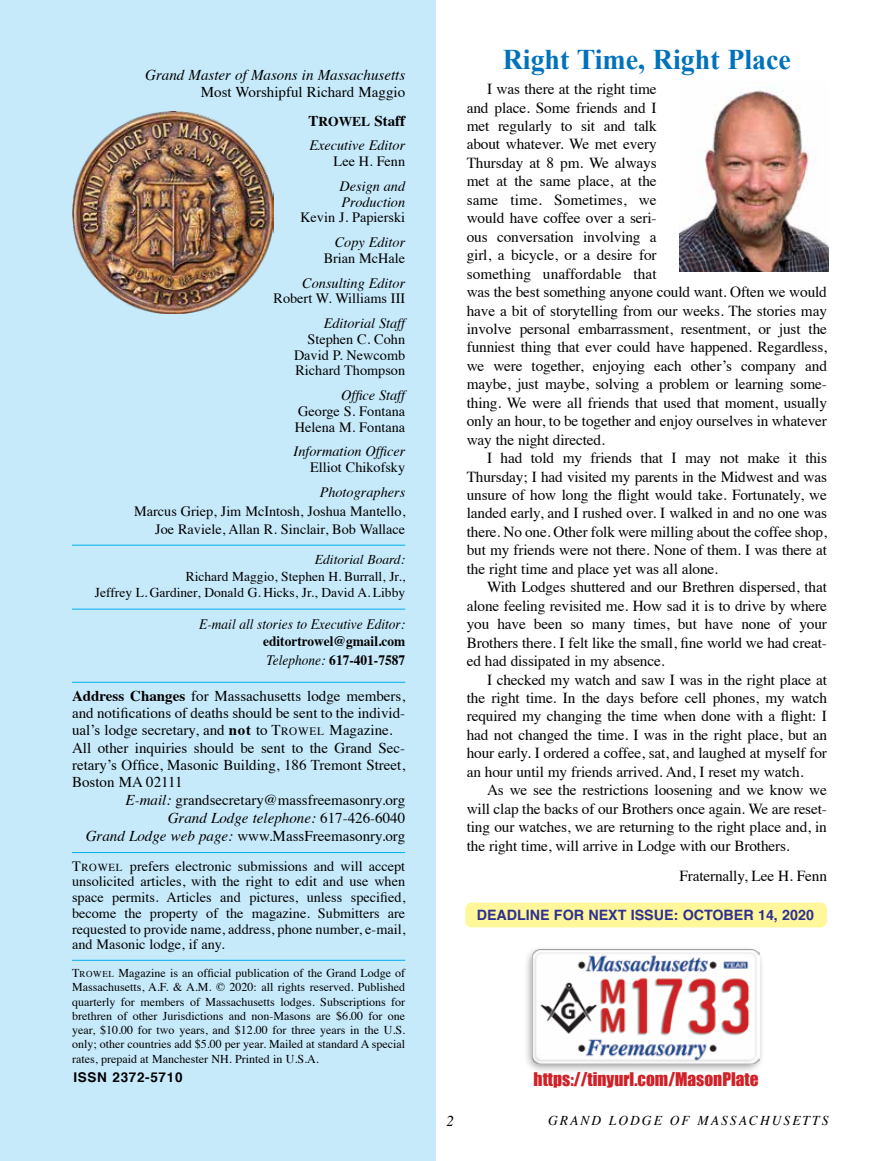
<style>
.page{position:relative;width:878px;height:1161px;background:#fff}
.page>*{position:absolute;margin:0;border:0;box-sizing:border-box;transform-origin:0 0}
.t1{font:700 28.5px "Times New Roman";color:#0072bc}
.t2{font:17.25px "Impact";color:#cf2127}
.t3{font:15.3px/18.5px "Times";letter-spacing:-.01em;color:#000;text-align:justify}
.t4{font:15px/17.2px "Times";color:#000;text-align:right}
.t5{font:italic 15px "Times";color:#000}
.t6{font:700 14.4px/19.5px "Times";color:#000;scale:.93 1}
.t7{font:italic 14.4px "Times";color:#000;scale:.93 1}
.t8{font:14.25px/15.8px "Times";color:#000;text-align:justify}
.t9{font:italic 14.25px/15.8px "Times";color:#000}
.t10{font:700 14.25px "Helvetica";color:#2e3092}
.t11{font:13.5px/16.4px "Times";color:#000;text-align:right}
.t12{font:italic 13.5px "Times";letter-spacing:.15em;color:#000}
.t13{font:italic 13.5px "Times";color:#000}
.t14{font:700 13.5px "Helvetica";letter-spacing:.05em;color:#000}
.t15{font:12px/14.2px "Times";color:#000;text-align:justify}
.s1{font-weight:700}
.s2{font-weight:700;font-size:13.5px}
.s3{font-weight:400;font-style:italic}
.s4{font-size:11.25px}
.s5{font-style:italic}
.s6{font-style:inherit}
.s7{font-size:10.65px}
.s8{font-size:9px}
</style>
<div class="page">
<div style="left:465px;top:903px;width:361px;height:24px;background:#fff799;border-radius:6px"></div>
<img style="left:679px;top:90px;width:149px;height:181px">
<div style="left:522px;top:945px;width:243px;height:129px;background:#000;opacity:.4"></div>
<img style="left:533px;top:950px;width:226px;height:113px">
<div style="left:0;top:0;width:435px;height:1161px;background:#c7eafb"></div>
<hr style="left:72px;top:960px;width:333px;height:1px;background:#00aeef">
<hr style="left:72px;top:852px;width:333px;height:1px;background:#00aeef">
<hr style="left:72px;top:682px;width:333px;height:1px;background:#00aeef">
<hr style="left:72px;top:609px;width:333px;height:1px;background:#00aeef">
<hr style="left:72px;top:545px;width:333px;height:1px;background:#00aeef">
<img style="left:73px;top:112px;width:200px;height:201px">
<p class="t5" style="left:145px;top:62px;width:261px">Grand Master of Masons in Massachusetts</p>
<p class="t4" style="left:201px;top:76px;width:206px;line-height:28.5px">Most Worshipful Richard Maggio<br><span class="s1">T</span><span class="s2">ROWEL</span> <span class="s1">Staff</span></p>
<p class="t9" style="left:309px;top:137px;width:97px">Executive Editor</p>
<p class="t8" style="left:333px;top:152px;width:73px">Lee H. Fenn</p>
<p class="t9" style="left:339px;top:177px;width:67px">Design and<br>Production</p>
<p class="t8" style="left:300px;top:208px;width:106px">Kevin J. Papierski</p>
<p class="t9" style="left:335px;top:234px;width:72px">Copy Editor</p>
<p class="t8" style="left:324px;top:249px;width:83px">Brian McHale</p>
<p class="t9" style="left:302px;top:274px;width:104px">Consulting Editor</p>
<p class="t8" style="left:273px;top:289px;width:133px">Robert W. Williams III</p>
<p class="t9" style="left:323px;top:315px;width:83px">Editorial Staff</p>
<p class="t8" style="left:294px;top:330px;width:113px;text-indent:13px">Stephen C. Cohn David P. Newcomb Richard Thompson</p>
<p class="t9" style="left:341px;top:387px;width:66px">Office Staff</p>
<p class="t8" style="left:295px;top:402px;width:112px">George S. Fontana<br>Helena M. Fontana</p>
<p class="t9" style="left:293px;top:443px;width:113px">Information Officer</p>
<p class="t8" style="left:310px;top:458px;width:96px">Elliot Chikofsky</p>
<p class="t9" style="left:320px;top:483px;width:87px">Photographers</p>
<p class="t8" style="left:134px;top:500px;width:272px;line-height:18.8px;text-align:right">Marcus Griep, Jim McIntosh, Joshua Mantello,<br>Joe Raviele, Allan R. Sinclair, Bob Wallace</p>
<p class="t13" style="left:315px;top:548px;width:92px">Editorial Board:</p>
<p class="t11" style="left:95px;top:567px;width:312px">Richard Maggio, Stephen H. Burrall, Jr.,<br>Jeffrey L. Gardiner, Donald G. Hicks, Jr., David A. Libby</p>
<p class="t7" style="left:199px;top:612px;width:223px">E-mail all stories to Executive Editor:</p>
<p class="t6" style="left:263px;top:630px;width:154px">editortrowel@gmail.com<br><span class="s3">Telephone:</span> 617-401-7587</p>
<p class="t4" style="left:72px;top:686px;width:335px;text-align:left"><span class="s1">Address Changes</span> for Massachusetts lodge members, and notifications of deaths should be sent to the individ&shy;ual’s lodge secretary, and <span class="s1">not</span> to T<span class="s4">ROWEL</span> Magazine.<br>All other inquiries should be sent to the Grand Sec&shy;retary’s Office, Masonic Building, 186 Tremont Street, Boston MA 02111</p>
<p class="t4" style="left:86px;top:790px;width:321px;line-height:18px"><span class="s5">E-mail:</span> grandsecretary@massfreemasonry.org<br><span class="s5">Grand Lodge telephone:</span> 617-426-6040<br><span class="s5">Grand Lodge web page:</span> www.MassFreemasonry.org</p>
<p class="t8" style="left:72px;top:857px;width:335px"><span class="s6">T</span><span class="s7">ROWEL</span> prefers electronic submissions and will accept unsolicited articles, with the right to edit and use when space permits. Articles and pictures, unless specified, become the property of the magazine. Submitters are requested to provide name, address, phone number, e-mail, and Masonic lodge, if any.</p>
<p class="t15" style="left:72px;top:965px;width:335px">T<span class="s8">ROWEL</span> Magazine is an official publication of the Grand Lodge of Massachusetts, A.F. &amp; A.M. © 2020: all rights reserved. Published quarterly for members of Massachusetts lodges. Subscriptions for brethren of other Jurisdictions and non-Masons are $6.00 for one year, $10.00 for two years, and $12.00 for three years in the U.S. only; other countries add $5.00 per year. Mailed at standard A special rates, prepaid at Manchester NH. Printed in U.S.A.</p>
<p class="t14" style="left:73px;top:1066px;width:110px">ISSN 2372-5710</p>
<h1 class="t1" style="left:502px;top:40px;width:290px">Right Time, Right Place</h1>
<p class="t3" style="left:466px;top:78px;width:362px;text-align:left;text-indent:20px">I was there at the right time<br>and place. Some friends and I<br>met regularly to sit and talk<br>about whatever. We met every<br>Thursday at 8 pm. We always<br>met at the same place, at the<br>same time. Sometimes, we<br>would have coffee over a seri-<br>ous conversation involving a<br>girl, a bicycle, or a desire for<br>something unaffordable that<br>was the best something anyone could want. Often we would have a bit of storytelling from our weeks. The stories may involve personal embarrassment, resentment, or just the funniest thing that ever could have happened. Regardless, we were together, enjoying each other’s company and maybe, just maybe, solving a problem or learning some&shy;thing. We were all friends that used that moment, usually only an hour, to be together and enjoy ourselves in whatever way the night directed.</p>
<p class="t3" style="left:466px;top:447px;width:362px;text-indent:20px">I had told my friends that I may not make it this Thursday; I had visited my parents in the Midwest and was unsure of how long the flight would take. Fortunately, we landed early, and I rushed over. I walked in and no one was there. No one. Other folk were milling about the coffee shop, but my friends were not there. None of them. I was there at the right time and place yet was all alone.</p>
<p class="t3" style="left:466px;top:577px;width:362px;text-indent:20px">With Lodges shuttered and our Brethren dispersed, that alone feeling revisited me. How sad it is to drive by where you have been so many times, but have none of your Brothers there. I felt like the small, fine world we had creat&shy;ed had dissipated in my absence.</p>
<p class="t3" style="left:466px;top:669px;width:362px;text-indent:20px">I checked my watch and saw I was in the right place at the right time. In the days before cell phones, my watch required my changing the time when done with a flight: I had not changed the time. I was in the right place, but an hour early. I ordered a coffee, sat, and laughed at myself for an hour until my friends arrived. And, I reset my watch.</p>
<p class="t3" style="left:466px;top:780px;width:362px;text-indent:20px">As we see the restrictions loosening and we know we will clap the backs of our Brothers once again. We are reset&shy;ting our watches, we are returning to the right place and, in the right time, will arrive in Lodge with our Brothers.</p>
<p class="t3" style="left:679px;top:865px;width:149px">Fraternally, Lee H. Fenn</p>
<p class="t10" style="left:476px;top:904px;width:339px">DEADLINE FOR NEXT ISSUE: OCTOBER 14, 2020</p>
<p class="t2" style="left:533px;top:1066px;width:226px">https://tinyurl.com/MasonPlate</p>
<p class="t5" style="left:446px;top:1108px;width:9px">2</p>
<p class="t12" style="left:548px;top:1109px;width:282px">GRAND LODGE OF MASSACHUSETTS</p>
</div>
